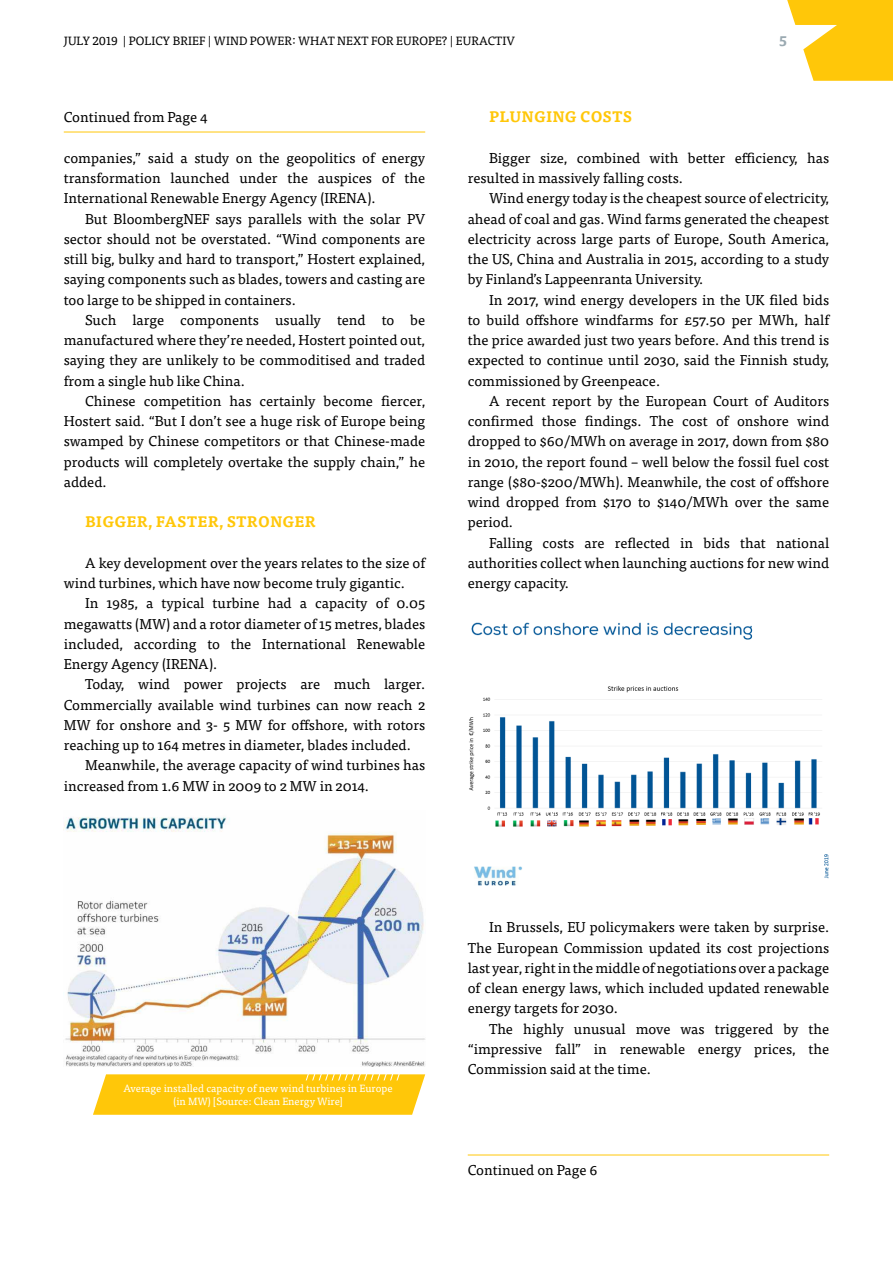
<style>
.page{position:relative;width:893px;height:1263px;background:#fff}
.page>*{position:absolute;margin:0;border:0;box-sizing:border-box;transform-origin:0 0}
.t1{font:700 15px "Tisa Pro";letter-spacing:.01em;color:#ffc709}
.t2{font:14.25px/20.2px "Tisa Pro";color:#000;text-align:justify}
.t3{font:700 14.25px "Tisa Pro";color:#9aa9b1}
.t4{font:12px "Tisa Pro";letter-spacing:.01em;color:#000}
.t5{font:10.5px/12.6px "Tisa Pro";color:#fff;text-align:center}
</style>
<div class="page">
<svg style="left:787px;top:0;width:106px;height:81px"></svg>
<hr style="left:468px;top:1155px;width:361px;height:1px;background:#ffc709">
<hr style="left:64px;top:132px;width:361px;height:1px;background:#ffc709">
<img style="left:64px;top:817px;width:361px;height:249px">
<svg style="left:93px;top:1074px;width:332px;height:41px;background:#ffca17"></svg>
<img style="left:468px;top:622px;width:361px;height:264px">
<p class="t4" style="left:64px;top:32px;width:453px">JULY 2019 | POLICY BRIEF | WIND POWER: WHAT NEXT FOR EUROPE? | EURACTIV</p>
<p class="t3" style="left:779px;top:29px;width:10px">5</p>
<p class="t2" style="left:64px;top:106px;width:145px">Continued from Page 4</p>
<p class="t2" style="left:64px;top:147px;width:363px">companies,” said a study on the geopolitics of energy transformation launched under the auspices of the International Renewable Energy Agency (IRENA).</p>
<p class="t2" style="left:64px;top:208px;width:363px;text-indent:21px">But BloombergNEF says parallels with the solar PV sector should not be overstated. “Wind components are still big, bulky and hard to transport,” Hostert explained, saying components such as blades, towers and casting are too large to be shipped in containers.</p>
<p class="t2" style="left:64px;top:309px;width:363px;text-indent:21px">Such large components usually tend to be manufactured where they’re needed, Hostert pointed out, saying they are unlikely to be commoditised and traded from a single hub like China.</p>
<p class="t2" style="left:64px;top:390px;width:363px;text-indent:21px">Chinese competition has certainly become fiercer, Hostert said. “But I don’t see a huge risk of Europe being swamped by Chinese competitors or that Chinese-made products will completely overtake the supply chain,” he added.</p>
<p class="t1" style="left:85px;top:510px;width:233px">BIGGER, FASTER, STRONGER</p>
<p class="t2" style="left:64px;top:552px;width:363px;text-indent:21px">A key development over the years relates to the size of wind turbines, which have now become truly gigantic.</p>
<p class="t2" style="left:64px;top:592px;width:363px;text-indent:21px">In 1985, a typical turbine had a capacity of 0.05 megawatts (MW) and a rotor diameter of 15 metres, blades included, according to the International Renewable Energy Agency (IRENA).</p>
<p class="t2" style="left:64px;top:673px;width:363px;text-indent:21px">Today, wind power projects are much larger.<br>Commercially available wind turbines can now reach 2<br>MW for onshore and 3- 5 MW for offshore, with rotors reaching up to 164 metres in diameter, blades included.</p>
<p class="t2" style="left:64px;top:754px;width:363px;text-indent:21px">Meanwhile, the average capacity of wind turbines has increased from 1.6 MW in 2009 to 2 MW in 2014.</p>
<p class="t1" style="left:489px;top:105px;width:145px">PLUNGING COSTS</p>
<p class="t2" style="left:468px;top:147px;width:363px;text-indent:21px">Bigger size, combined with better efficiency, has resulted in massively falling costs.</p>
<p class="t2" style="left:468px;top:187px;width:363px;text-indent:21px">Wind energy today is the cheapest source of electricity, ahead of coal and gas. Wind farms generated the cheapest electricity across large parts of Europe, South America, the US, China and Australia in 2015, according to a study by Finland’s Lappeenranta University.</p>
<p class="t2" style="left:468px;top:289px;width:363px;text-indent:21px">In 2017, wind energy developers in the UK filed bids to build offshore windfarms for £57.50 per MWh, half the price awarded just two years before. And this trend is expected to continue until 2030, said the Finnish study, commissioned by Greenpeace.</p>
<p class="t2" style="left:468px;top:390px;width:363px;text-indent:21px">A recent report by the European Court of Auditors confirmed those findings. The cost of onshore wind dropped to $60/MWh on average in 2017, down from $80 in 2010, the report found – well below the fossil fuel cost range ($80-$200/MWh). Meanwhile, the cost of offshore wind dropped from $170 to $140/MWh over the same period.</p>
<p class="t2" style="left:468px;top:532px;width:363px;text-indent:21px">Falling costs are reflected in bids that national authorities collect when launching auctions for new wind energy capacity.</p>
<p class="t5" style="left:123px;top:1081px;width:271px">Average installed capacity of new wind turbines in Europe (in MW) [Source: Clean Energy Wire]</p>
<p class="t2" style="left:468px;top:916px;width:363px;text-indent:21px">In Brussels, EU policymakers were taken by surprise.<br>The European Commission updated its cost projections last year, right in the middle of negotiations over a package of clean energy laws, which included updated renewable energy targets for 2030.</p>
<p class="t2" style="left:468px;top:1018px;width:363px;text-indent:21px">The highly unusual move was triggered by the “impressive fall” in renewable energy prices, the Commission said at the time.</p>
<p class="t2" style="left:468px;top:1159px;width:131px">Continued on Page 6</p>
</div>
